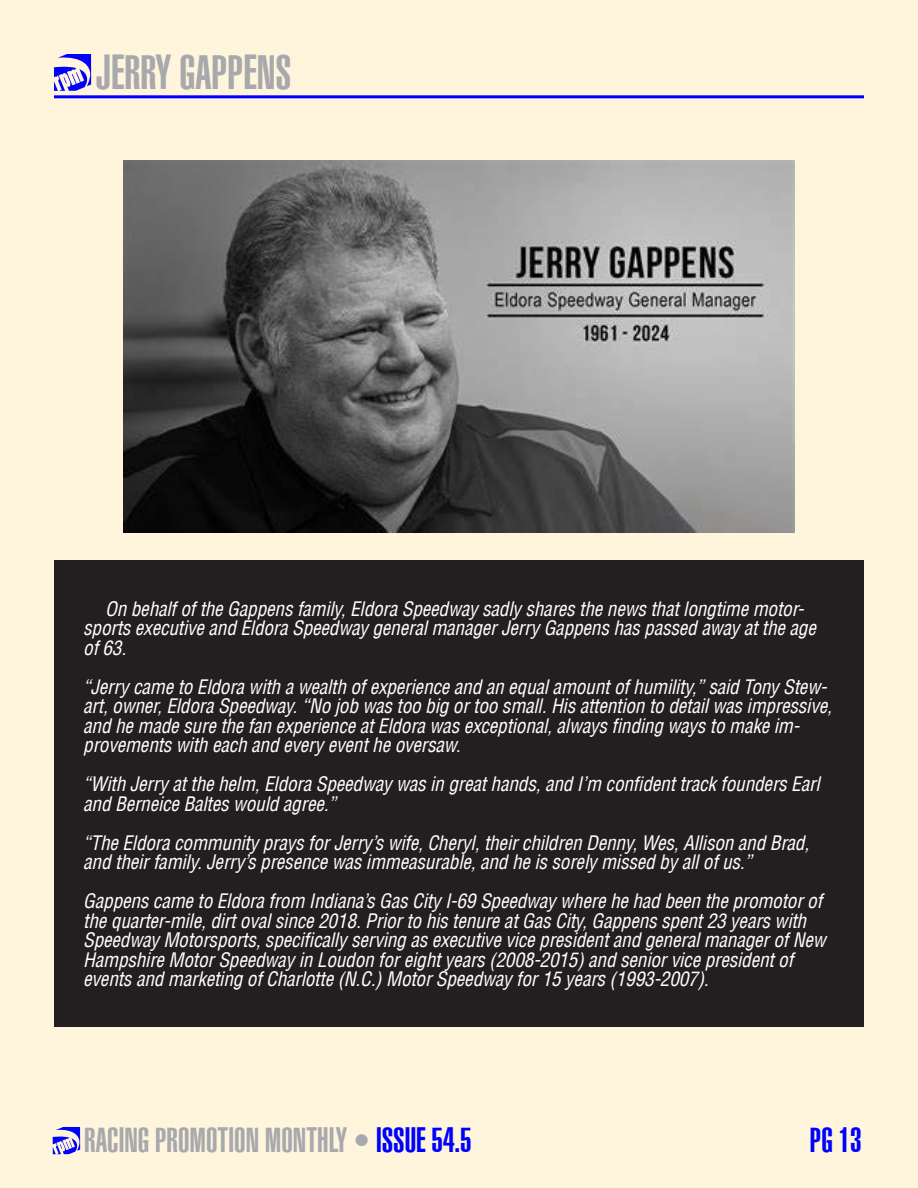
<style>
.page{position:relative;width:918px;height:1188px;background:#fef5dc}
.page>*{position:absolute;margin:0;border:0;box-sizing:border-box;transform-origin:0 0}
.t1{font:900 extra-condensed 48px "Helvetica";color:#a8a9ad}
.t2{font:900 extra-condensed 34.5px "Helvetica";color:#a8a9ad}
.t3{font:900 extra-condensed 34.5px "Helvetica";color:#00f}
.body_text_12pt_leading{font:italic condensed 19.5px/19.5px "Helvetica";letter-spacing:-.01em;color:#fff}
.s1{color:#00f}
</style>
<div class="page">
<svg style="left:53px;top:1127px;width:27px;height:27px"></svg>
<svg style="left:54px;top:54px;width:37px;height:37px"></svg>
<hr style="left:54px;top:95px;width:810px;height:3px;background:#00f">
<div style="left:54px;top:561px;width:810px;height:466px;background:#231f20"></div>
<img style="left:124px;top:161px;width:670px;height:372px">
<p class="t1" style="left:95px;top:50px;width:198px">JERRY GAPPENS</p>
<p class="body_text_12pt_leading" style="left:83px;top:600px;width:734px;text-indent:22px">On behalf of the Gappens family, Eldora Speedway sadly shares the news that longtime motor&shy;sports executive and Eldora Speedway general manager Jerry Gappens has passed away at the age of 63.</p>
<p class="body_text_12pt_leading" style="left:83px;top:678px;width:750px">“Jerry came to Eldora with a wealth of experience and an equal amount of humility,” said Tony Stew&shy;art, owner, Eldora Speedway. “No job was too big or too small. His attention to detail was impressive, and he made sure the fan experience at Eldora was exceptional, always finding ways to make im&shy;provements with each and every event he oversaw.</p>
<p class="body_text_12pt_leading" style="left:83px;top:776px;width:738px">“With Jerry at the helm, Eldora Speedway was in great hands, and I’m confident track founders Earl and Berneice Baltes would agree.”</p>
<p class="body_text_12pt_leading" style="left:83px;top:834px;width:728px">“The Eldora community prays for Jerry’s wife, Cheryl, their children Denny, Wes, Allison and Brad, and their family. Jerry’s presence was immeasurable, and he is sorely missed by all of us.”</p>
<p class="body_text_12pt_leading" style="left:83px;top:893px;width:744px">Gappens came to Eldora from Indiana’s Gas City I-69 Speedway where he had been the promotor of the quarter-mile, dirt oval since 2018. Prior to his tenure at Gas City, Gappens spent 23 years with Speedway Motorsports, specifically serving as executive vice president and general manager of New Hampshire Motor Speedway in Loudon for eight years (2008-2015) and senior vice president of events and marketing of Charlotte (N.C.) Motor Speedway for 15 years (1993-2007).</p>
<h2 class="t2" style="left:84px;top:1124px;width:389px">RACING PROMOTION MONTHLY • <span class="s1">ISSUE 54.5</span></h2>
<h2 class="t3" style="left:810px;top:1124px;width:53px">PG 13</h2>
</div>
